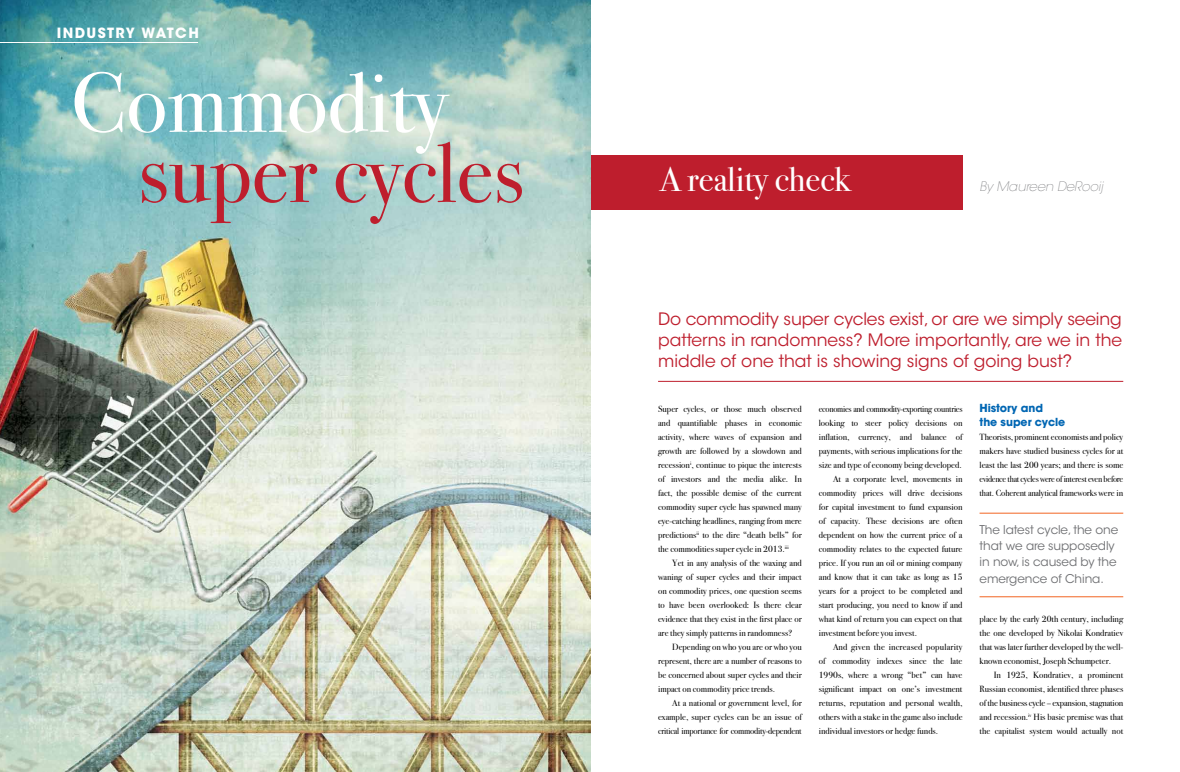
<style>
.page{position:relative;width:1180px;height:772px;background:#fff}
.page>*{position:absolute;margin:0;border:0;box-sizing:border-box;transform-origin:0 0}
.t1{font:85px "Bodoni Svty Two ITCTT Book";color:#be1e2d}
.t2{font:85px "Bodoni Svty Two ITCTT Book";color:#fff}
.t3{font:34.7px "Bodoni Svty Two ITCTT Book";color:#fff}
.t4{font:17px/21px "ITC Avant Garde Std";color:#be1e2d;text-align:justify}
.t5{font:700 14px "ITC Avant Garde Std";letter-spacing:.1em;color:#fff}
.t6{font:italic 200 13px "ITC Avant Garde Std";color:#6d6e71}
.t7{font:12px/16px "ITC Avant Garde Std";letter-spacing:-.005em;color:#6d6e71}
.t8{font:700 11px/14px "ITC Avant Garde Std";color:#0066b3}
.t9{font:9px/14px "Bodoni Svty Two ITCTT Book";color:#000;text-align:justify}
.t10{font:9px "Bodoni Svty Two ITCTT Book";letter-spacing:-.025em;color:#000;scale:.95 1}
.t11{font:9px "Bodoni Svty Two ITCTT Book";letter-spacing:.02em;color:#000}
</style>
<div class="page">
<div style="left:539px;top:155px;width:423px;height:54px;background:#be1e2d"></div>
<img style="left:0;top:0;width:590px;height:771px">
<hr style="left:658px;top:380px;width:465px;height:1px;background:#be1e2d">
<hr style="left:979px;top:512px;width:144px;height:1px;background:#f26522">
<hr style="left:979px;top:596px;width:144px;height:1px;background:#f26522">
<hr style="left:0;top:42px;width:198px;height:1px;background:#fff">
<h3 class="t5" style="left:57px;top:23px;width:143px">industry watch</h3>
<h1 class="t2" style="left:71px;top:33px;width:378px">Commodity</h1>
<h1 class="t1" style="left:138px;top:103px;width:387px">super cycles</h1>
<h2 class="t3" style="left:659px;top:151px;width:192px">A reality check</h2>
<h3 class="t6" style="left:979px;top:179px;width:125px">By Maureen DeRooij</h3>
<h3 class="t4" style="left:658px;top:308px;width:465px">Do commodity super cycles exist, or are we simply seeing patterns in randomness? More importantly, are we in the middle of one that is showing signs of going bust?</h3>
<p class="t9" style="left:658px;top:400px;width:145px">Super cycles, or those much observed and quantifiable phases in economic activity, where waves of expansion and growth are followed by a slowdown and recession<sup>i</sup>, continue to pique the interests of investors and the media alike. In fact, the possible demise of the current commodity super cycle has spawned many eye-catching headlines, ranging from mere predictions<sup>ii</sup> to the dire “death bells” for the commodities super cycle in 2013.<sup>iii</sup></p>
<p class="t9" style="left:658px;top:554px;width:145px;text-indent:14px">Yet in any analysis of the waxing and waning of super cycles and their impact on commodity prices, one question seems to have been overlooked: Is there clear evidence that they exist in the first place or are they simply patterns in randomness?</p>
<p class="t9" style="left:658px;top:638px;width:145px;text-indent:14px">Depending on who you are or who you represent, there are a number of reasons to be concerned about super cycles and their impact on commodity price trends.</p>
<p class="t9" style="left:658px;top:694px;width:145px;text-indent:14px">At a national or government level, for example, super cycles can be an issue of critical importance for commodity-dependent</p>
<p class="t8" style="left:979px;top:400px;width:87px">History and<br>the super cycle</p>
<p class="t9" style="left:979px;top:428px;width:145px">Theorists, prominent economists and policy makers have studied business cycles for at least the last 200 years; and there is some evidence that cycles were of interest even before that. Coherent analytical frameworks were in</p>
<p class="t10" style="left:818px;top:401px;width:153px">economies and commodity-exporting countries</p>
<p class="t9" style="left:818px;top:414px;width:145px">looking to steer policy decisions on</p>
<p class="t9" style="left:818px;top:428px;width:145px">inflation, currency, and balance of</p>
<p class="t9" style="left:818px;top:442px;width:145px">payments, with serious implications for the</p>
<p class="t9" style="left:818px;top:456px;width:144px">size and type of economy being developed.</p>
<p class="t9" style="left:832px;top:470px;width:131px">At a corporate level, movements in</p>
<p class="t9" style="left:818px;top:484px;width:145px">commodity prices will drive decisions</p>
<p class="t9" style="left:818px;top:498px;width:145px">for capital investment to fund expansion</p>
<p class="t9" style="left:818px;top:512px;width:145px">of capacity. These decisions are often</p>
<p class="t9" style="left:818px;top:526px;width:145px">dependent on how the current price of a</p>
<p class="t9" style="left:818px;top:540px;width:145px">commodity relates to the expected future</p>
<p class="t9" style="left:818px;top:554px;width:145px">price. If you run an oil or mining company</p>
<p class="t9" style="left:818px;top:568px;width:145px">and know that it can take as long as 15</p>
<p class="t9" style="left:818px;top:582px;width:145px">years for a project to be completed and</p>
<p class="t9" style="left:818px;top:596px;width:145px">start producing, you need to know if and</p>
<p class="t9" style="left:818px;top:610px;width:145px">what kind of return you can expect on that</p>
<p class="t9" style="left:818px;top:624px;width:100px">investment before you invest.</p>
<p class="t11" style="left:832px;top:639px;width:131px">And given the increased popularity</p>
<p class="t9" style="left:818px;top:652px;width:145px">of commodity indexes since the late</p>
<p class="t9" style="left:818px;top:667px;width:145px">1990s, where a wrong “bet” can have</p>
<p class="t9" style="left:818px;top:681px;width:145px">significant impact on one’s investment</p>
<p class="t9" style="left:818px;top:695px;width:145px">returns, reputation and personal wealth,</p>
<p class="t9" style="left:818px;top:709px;width:145px">others with a stake in the game also include</p>
<p class="t9" style="left:818px;top:723px;width:121px">individual investors or hedge funds.</p>
<h3 class="t7" style="left:979px;top:522px;width:140px">The latest cycle, the one that we are supposedly in now, is caused by the emergence of China.</h3>
<p class="t9" style="left:979px;top:610px;width:145px">place by the early 20th century, including the one developed by Nikolai Kondratiev that was later further developed by the well&shy;known economist, Joseph Schumpeter.</p>
<p class="t9" style="left:979px;top:666px;width:145px;text-indent:14px">In 1925, Kondratiev, a prominent Russian economist, identified three phases of the business cycle – expansion, stagnation and recession.<sup>iv</sup> His basic premise was that the capitalist system would actually not</p>
</div>
